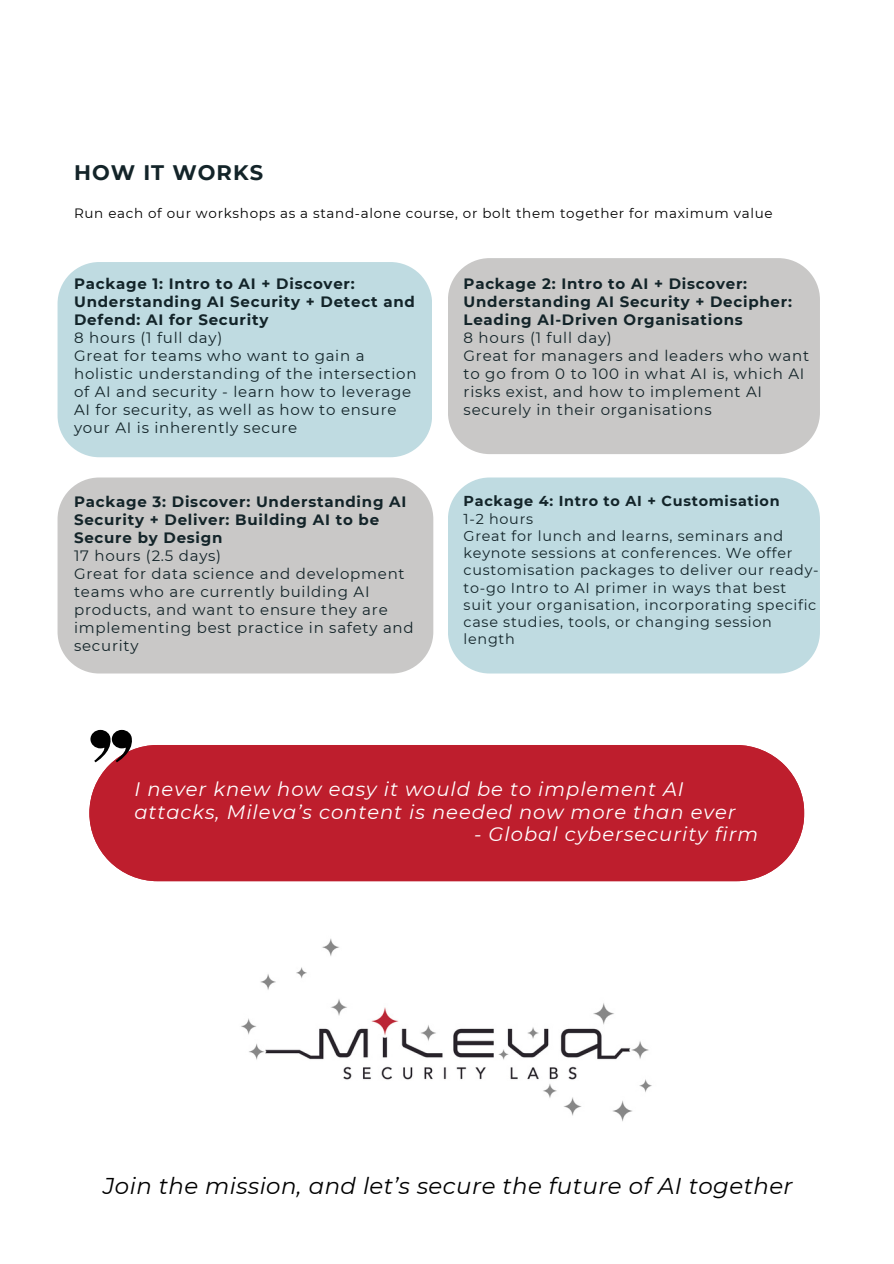
<style>
.page{position:relative;width:894px;height:1264px;background:#fff}
.page>*{position:absolute;margin:0;border:0;box-sizing:border-box;transform-origin:0 0}
.t1{font:italic 22.8px "Montserrat";letter-spacing:.02em;color:#000}
.t2{font:700 21px "Montserrat";letter-spacing:.05em;color:#132429}
.t3{font:italic 19.5px/22.5px "Montserrat";letter-spacing:.05em;color:#fff}
.t4{font:15px/18px "Montserrat";letter-spacing:.05em;color:#132429}
.t5{font:700 15px/18px "Montserrat";letter-spacing:.05em;color:#132429}
.t6{font:14.4px/17.2px "Montserrat";letter-spacing:.05em;color:#132429}
.t7{font:700 14.4px "Montserrat";letter-spacing:.05em;color:#132429}
.t8{font:13.5px "Montserrat";letter-spacing:.05em;color:#000}
</style>
<div class="page">
<img style="left:241px;top:938px;width:411px;height:184px">
<div style="left:57px;top:262px;width:375px;height:195px;background:#bfdbe1"></div>
<div style="left:448px;top:477px;width:371px;height:196px;background:#bfdbe1"></div>
<div style="left:448px;top:258px;width:371px;height:196px;background:#c9c8c7"></div>
<div style="left:57px;top:477px;width:376px;height:196px;background:#c9c8c7"></div>
<div style="left:89px;top:745px;width:715px;height:136px;background:#be1e2d"></div>
<svg style="left:90px;top:730px;width:43px;height:32px"></svg>
<h2 class="t2" style="left:74px;top:160px;width:190px">HOW IT WORKS</h2>
<p class="t8" style="left:74px;top:204px;width:700px">Run each of our workshops as a stand-alone course, or bolt them together for maximum value</p>
<p class="t5" style="left:74px;top:274px;width:342px">Package 1: Intro to AI + Discover:<br>Understanding AI Security + Detect and<br>Defend: AI for Security</p>
<p class="t4" style="left:74px;top:328px;width:344px">8 hours (1 full day)<br>Great for teams who want to gain a holistic understanding of the intersection of AI and security - learn how to leverage AI for security, as well as how to ensure your AI is inherently secure</p>
<p class="t5" style="left:74px;top:492px;width:334px">Package 3: Discover: Understanding AI<br>Security + Deliver: Building AI to be<br>Secure by Design</p>
<p class="t4" style="left:74px;top:546px;width:341px">17 hours (2.5 days)<br>Great for data science and development teams who are currently building AI products, and want to ensure they are implementing best practice in safety and security</p>
<p class="t5" style="left:463px;top:274px;width:330px">Package 2: Intro to AI + Discover:<br>Understanding AI Security + Decipher:<br>Leading AI-Driven Organisations</p>
<p class="t4" style="left:463px;top:328px;width:347px">8 hours (1 full day)<br>Great for managers and leaders who want to go from 0 to 100 in what AI is, which AI risks exist, and how to implement AI securely in their organisations</p>
<p class="t7" style="left:463px;top:492px;width:317px">Package 4: Intro to AI + Customisation</p>
<p class="t6" style="left:463px;top:510px;width:356px">1-2 hours<br>Great for lunch and learns, seminars and keynote sessions at conferences. We offer customisation packages to deliver our ready&shy;to-go Intro to AI primer in ways that best<br>suit your organisation, incorporating specific case studies, tools, or changing session length</p>
<h3 class="t3" style="left:134px;top:778px;width:602px">I never knew how easy it would be to implement AI attacks, Mileva’s content is needed now more than ever</h3>
<h3 class="t3" style="left:474px;top:823px;width:285px">- Global cybersecurity firm</h3>
<h1 class="t1" style="left:103px;top:1172px;width:691px">Join the mission, and let’s secure the future of AI together</h1>
</div>
